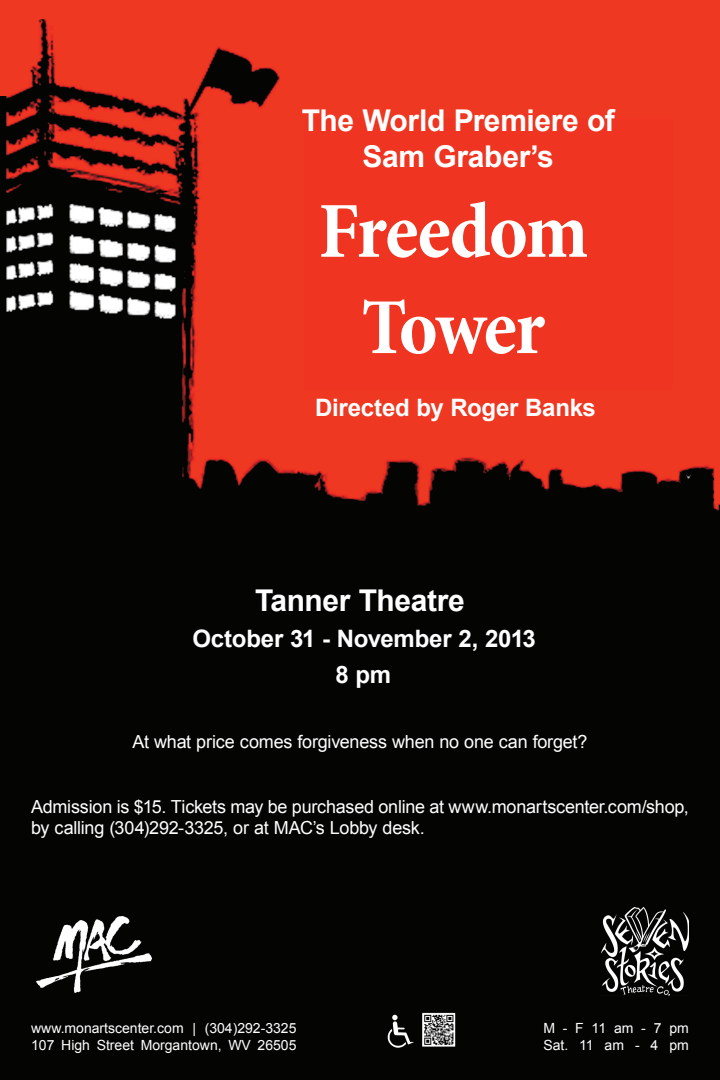
<style>
.page{position:relative;width:720px;height:1080px;background:#fff}
.page>*{position:absolute;margin:0;border:0;box-sizing:border-box;transform-origin:0 0}
.t1{font:700 condensed 80.25px/96.3px "Minion Pro";letter-spacing:-.03em;color:#fff;text-align:center}
.t2{font:700 30px/36px "Arial";letter-spacing:-.015em;color:#fff;text-align:center}
.t3{font:700 24px/36px "Arial";letter-spacing:-.01em;color:#fff;text-align:center}
.t4{font:18px/21.6px "Arial";letter-spacing:-.01em;color:#fff}
.t5{font:14px/16.8px "Arial";color:#fff}
</style>
<div class="page">
<img style="left:0;top:0;width:720px;height:1080px">
<div style="left:305px;top:119px;width:368px;height:271px;background:#ef3522"></div>
<img style="left:601px;top:907px;width:88px;height:88px">
<img style="left:36px;top:916px;width:116px;height:76px">
<img style="left:373px;top:1004px;width:94px;height:54px">
<h2 class="t2" style="left:302px;top:103px;width:315px">The World Premiere of<br>Sam Graber’s</h2>
<h1 class="t1" style="left:318px;top:183px;width:271px">Freedom<br>Tower</h1>
<h3 class="t3" style="left:315px;top:389px;width:282px">Directed by Roger Banks</h3>
<h2 class="t2" style="left:255px;top:583px;width:211px">Tanner Theatre</h2>
<h3 class="t3" style="left:192px;top:621px;width:345px">October 31 - November 2, 2013<br>8 pm</h3>
<p class="t4" style="left:132px;top:731px;width:457px">At what price comes forgiveness when no one can forget?</p>
<p class="t4" style="left:31px;top:796px;width:659px">Admission is $15. Tickets may be purchased online at www.monartscenter.com/shop, by calling (304)292-3325, or at MAC’s Lobby desk.</p>
<p class="t5" style="left:31px;top:1020px;width:267px">www.monartscenter.com | (304)292-3325<br>107 High Street Morgantown, WV 26505</p>
<p class="t5" style="left:543px;top:1020px;width:147px">M - F 11 am - 7 pm<br>Sat. 11 am - 4 pm</p>
</div>
